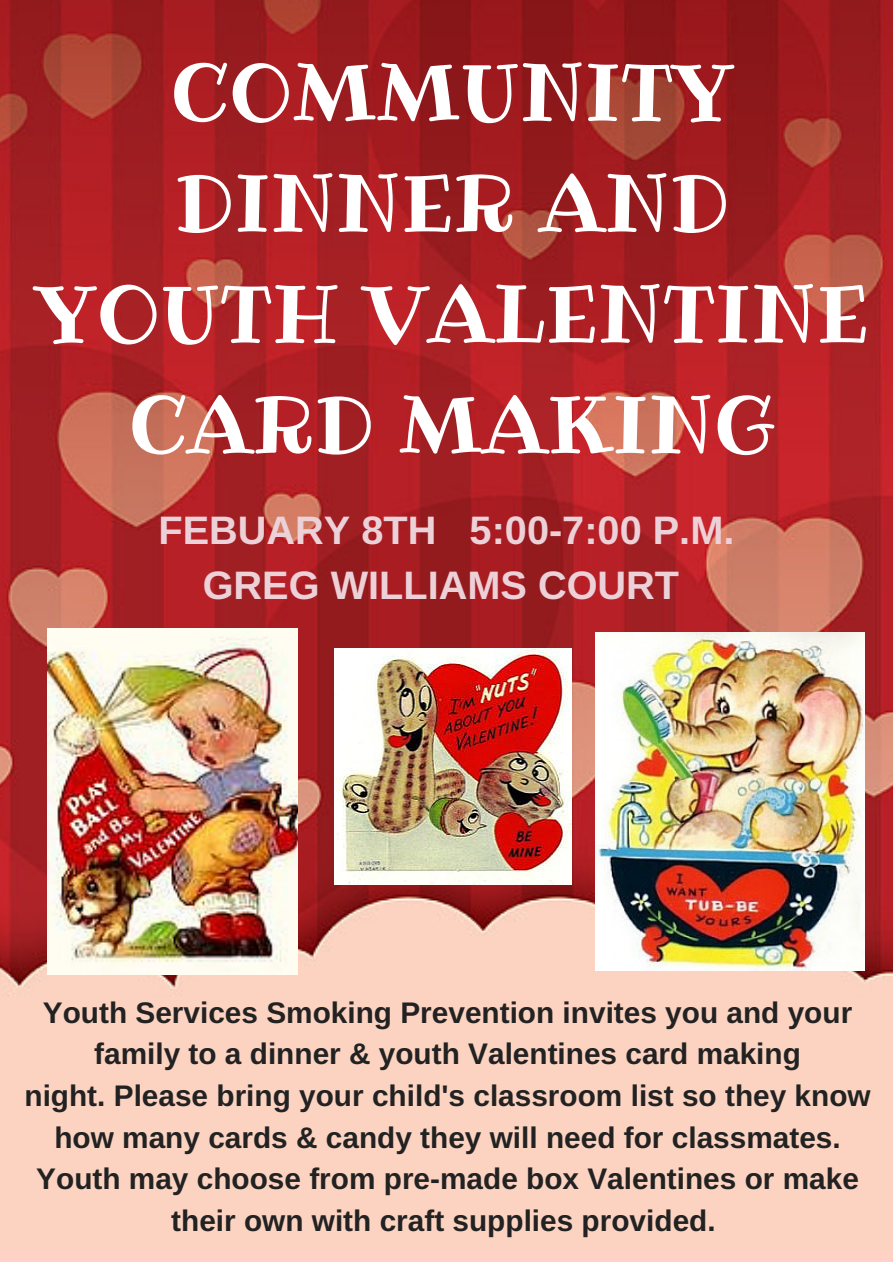
<style>
.page{position:relative;width:893px;height:1262px;background:#fff}
.page>*{position:absolute;margin:0;border:0;box-sizing:border-box;transform-origin:0 0}
.t1{font:79.43px/110.8px "Ribeye";color:#fff;text-align:center}
.t2{font:700 39.67px/55.7px "Arimo";color:#edd1d8;text-align:center}
.t3{font:700 29.78px/41.6px "Arimo";color:#222;text-align:center}
</style>
<div class="page">
<img style="left:0;top:0;width:892px;height:1251px">
<img style="left:48px;top:629px;width:249px;height:346px">
<img style="left:335px;top:648px;width:236px;height:237px">
<img style="left:596px;top:633px;width:268px;height:337px">
<h1 class="t1" style="left:36px;top:37px;width:834px">COMMUNITY<br>DINNER AND<br>YOUTH VALENTINE<br>CARD MAKING</h1>
<h2 class="t2" style="left:158px;top:502px;width:577px">FEBUARY 8TH 5:00-7:00 P.M.<br>GREG WILLIAMS COURT</h2>
<p class="t3" style="left:24px;top:991px;width:847px">Youth Services Smoking Prevention invites you and your family to a dinner &amp; youth Valentines card making<br>night. Please bring your child's classroom list so they know how many cards &amp; candy they will need for classmates.<br>Youth may choose from pre-made box Valentines or make their own with craft supplies provided.</p>
</div>
